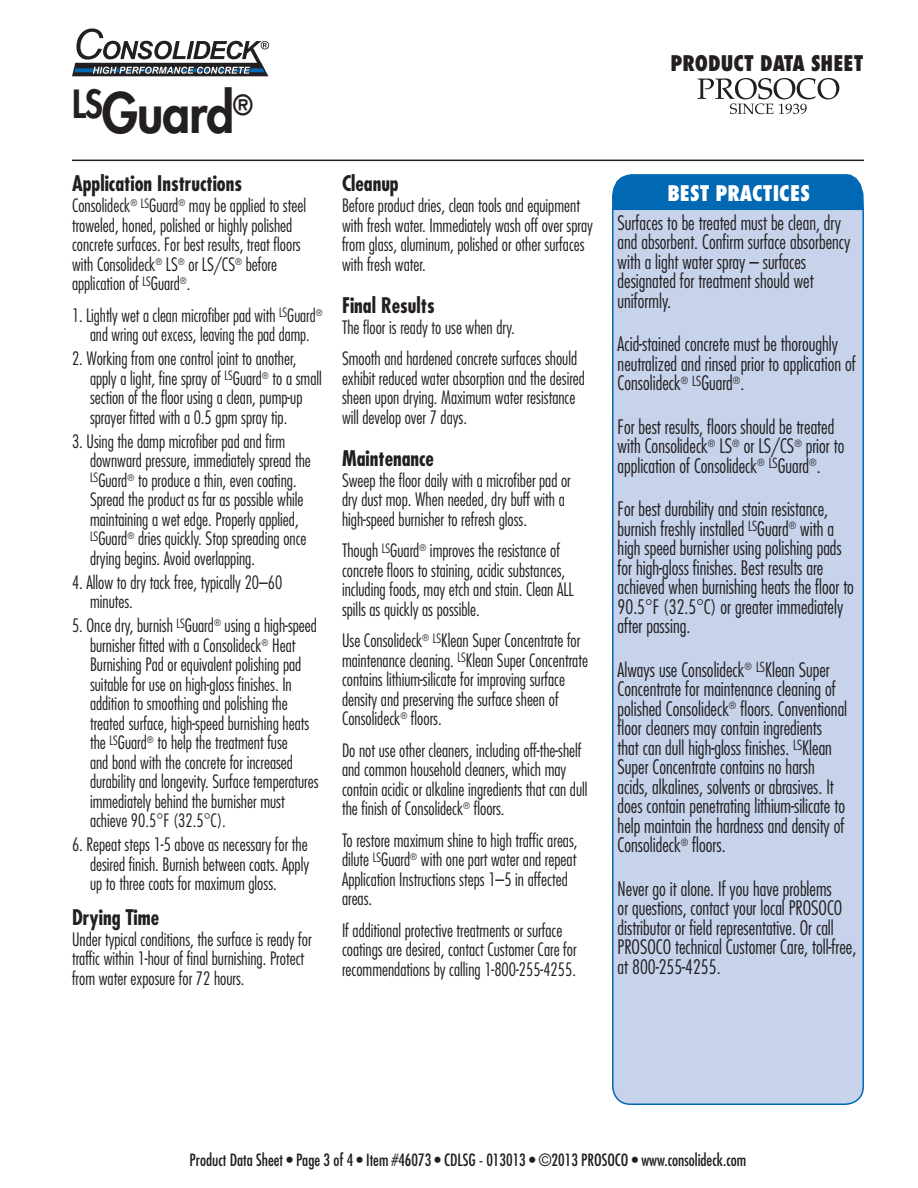
<style>
.page{position:relative;width:918px;height:1188px;background:#fff}
.page>*{position:absolute;margin:0;border:0;box-sizing:border-box;transform-origin:0 0}
._02_5_Product_Name_2{font:800 54px "Futura Std";letter-spacing:-.02em;color:#231f20;scale:.91 1}
._05_Sub-Header{font:700 condensed 21px "Futura Std";color:#231f20}
._10_Side_Box_Header{font:800 condensed 21px "Futura Std";color:#231f20}
._10_Side_Box_Header-2{font:800 condensed 21px "Futura Std";color:#fff}
._11_Side_Box_Body_Co{font:300 condensed 19.5px/19.5px "Futura Std";color:#231f20}
._06_Body_Copy{font:300 condensed 18px/19.5px "Futura Std";color:#231f20}
._07_Bullet_Paragraph{font:300 condensed 18px/19.5px "Futura Std";color:#231f20}
._07_Bullet_Paragraph-2{font:300 condensed 18px/19.5px "Futura Std";color:#231f20;text-align:center;scale:.95 1}
._99_Item_Box{font:condensed 16.5px "Futura Std";color:#231f20}
</style>
<div class="page">
<svg style="left:72px;top:28px;width:197px;height:48px"></svg>
<div style="left:613px;top:195px;width:250px;height:909px;background:#c6d3eb;border-radius:18px"></div>
<div style="left:612px;top:194px;width:252px;height:911px;border:2px solid #0168b3;border-radius:18px"></div>
<svg style="left:612px;top:174px;width:252px;height:37px;background:#1573b8"></svg>
<div style="left:638px;top:182px;width:202px;height:21px;background:#0168b3"></div>
<hr style="left:72px;top:160px;width:792px;height:1px;background:#231f20">
<svg style="left:698px;top:78px;width:141px;height:36px"></svg>
<p class="_02_5_Product_Name_2" style="left:72px;top:79px;width:200px"><sup>ls</sup>Guard<sup>®</sup></p>
<p class="_05_Sub-Header" style="left:72px;top:171px;width:172px">Application Instructions</p>
<p class="_06_Body_Copy" style="left:72px;top:196px;width:236px">Consolideck<sup>®</sup> <sup>LS</sup>Guard<sup>®</sup> may be applied to steel troweled, honed, polished or highly polished concrete surfaces. For best results, treat floors with Consolideck<sup>®</sup> LS<sup>®</sup> or LS/CS<sup>®</sup> before application of <sup>LS</sup>Guard<sup>®</sup>.</p>
<p class="_07_Bullet_Paragraph-2" style="left:72px;top:306px;width:265px">1. Lightly wet a clean microfiber pad with <sup>LS</sup>Guard<sup>® </sup>and wring out excess, leaving the pad damp.</p>
<p class="_07_Bullet_Paragraph" style="left:90px;top:349px;width:233px;text-indent:-18px">2. Working from one control joint to another, apply a light, fine spray of <sup>LS</sup>Guard<sup>®</sup> to a small section of the floor using a clean, pump-up sprayer fitted with a 0.5 gpm spray tip.</p>
<p class="_07_Bullet_Paragraph" style="left:90px;top:432px;width:222px;text-indent:-18px">3. Using the damp microfiber pad and firm downward pressure, immediately spread the <sup>LS</sup>Guard<sup>®</sup> to produce a thin, even coating.<br>Spread the product as far as possible while maintaining a wet edge. Properly applied, <sup>LS</sup>Guard<sup>®</sup> dries quickly. Stop spreading once drying begins. Avoid overlapping.</p>
<p class="_07_Bullet_Paragraph" style="left:90px;top:573px;width:194px;text-indent:-18px">4. Allow to dry tack free, typically 20–60 minutes.</p>
<p class="_07_Bullet_Paragraph" style="left:90px;top:616px;width:230px;text-indent:-18px">5. Once dry, burnish <sup>LS</sup>Guard<sup>®</sup> using a high-speed burnisher fitted with a Consolideck<sup>®</sup> Heat Burnishing Pad or equivalent polishing pad suitable for use on high-gloss finishes. In addition to smoothing and polishing the treated surface, high-speed burnishing heats the <sup>LS</sup>Guard<sup>®</sup> to help the treatment fuse<br>and bond with the concrete for increased durability and longevity. Surface temperatures immediately behind the burnisher must achieve 90.5°F (32.5°C).</p>
<p class="_07_Bullet_Paragraph" style="left:90px;top:835px;width:221px;text-align:justify;text-indent:-18px">6. Repeat steps 1‑5 above as necessary for the desired finish. Burnish between coats. Apply up to three coats for maximum gloss.</p>
<p class="_05_Sub-Header" style="left:72px;top:904px;width:89px">Drying Time</p>
<p class="_06_Body_Copy" style="left:72px;top:930px;width:241px">Under typical conditions, the surface is ready for traffic within 1-hour of final burnishing. Protect from water exposure for 72 hours.</p>
<p class="_05_Sub-Header" style="left:342px;top:171px;width:58px">Cleanup</p>
<p class="_06_Body_Copy" style="left:342px;top:196px;width:253px">Before product dries, clean tools and equipment with fresh water. Immediately wash off over spray from glass, aluminum, polished or other surfaces with fresh water.</p>
<p class="_05_Sub-Header" style="left:342px;top:292px;width:94px">Final Results</p>
<p class="_06_Body_Copy" style="left:342px;top:318px;width:174px">The floor is ready to use when dry.</p>
<p class="_06_Body_Copy" style="left:342px;top:349px;width:245px">Smooth and hardened concrete surfaces should exhibit reduced water absorption and the desired sheen upon drying. Maximum water resistance will develop over 7 days.</p>
<p class="_05_Sub-Header" style="left:342px;top:445px;width:94px">Maintenance</p>
<p class="_06_Body_Copy" style="left:342px;top:471px;width:230px">Sweep the floor daily with a microfiber pad or dry dust mop. When needed, dry buff with a high-speed burnisher to refresh gloss.</p>
<p class="_06_Body_Copy" style="left:342px;top:541px;width:233px">Though <sup>LS</sup>Guard<sup>®</sup> improves the resistance of concrete floors to staining, acidic substances, including foods, may etch and stain. Clean ALL spills as quickly as possible.</p>
<p class="_06_Body_Copy" style="left:342px;top:631px;width:248px">Use Consolideck<sup>®</sup> <sup>LS</sup>Klean Super Concentrate for maintenance cleaning. <sup>LS</sup>Klean Super Concentrate contains lithium-silicate for improving surface density and preserving the surface sheen of Consolideck<sup>®</sup> floors.</p>
<p class="_06_Body_Copy" style="left:342px;top:741px;width:247px">Do not use other cleaners, including off-the-shelf and common household cleaners, which may contain acidic or alkaline ingredients that can dull the finish of Consolideck<sup>®</sup> floors.</p>
<p class="_06_Body_Copy" style="left:342px;top:831px;width:237px">To restore maximum shine to high traffic areas, dilute <sup>LS</sup>Guard<sup>®</sup> with one part water and repeat Application Instructions steps 1–5 in affected areas.</p>
<p class="_06_Body_Copy" style="left:342px;top:921px;width:236px">If additional protective treatments or surface coatings are desired, contact Customer Care for recommendations by calling 1-800-255-4255.</p>
<p class="_10_Side_Box_Header" style="left:671px;top:50px;width:194px">PRODUCT DATA SHEET</p>
<p class="_10_Side_Box_Header-2" style="left:667px;top:180px;width:144px">BEST PRACTICES</p>
<p class="_11_Side_Box_Body_Co" style="left:618px;top:213px;width:234px">Surfaces to be treated must be clean, dry and absorbent. Confirm surface absorbency with a light water spray – surfaces designated for treatment should wet uniformly.</p>
<p class="_11_Side_Box_Body_Co" style="left:618px;top:334px;width:240px">Acid-stained concrete must be thoroughly neutralized and rinsed prior to application of<br>Consolideck<sup>®</sup> <sup>LS</sup>Guard<sup>®</sup>.</p>
<p class="_11_Side_Box_Body_Co" style="left:618px;top:417px;width:228px">For best results, floors should be treated with Consolideck<sup>®</sup> LS<sup>®</sup> or LS/CS<sup>®</sup> prior to application of Consolideck<sup>®</sup> <sup>LS</sup>Guard<sup>®</sup>.</p>
<p class="_11_Side_Box_Body_Co" style="left:618px;top:499px;width:238px">For best durability and stain resistance, burnish freshly installed <sup>LS</sup>Guard<sup>®</sup> with a high speed burnisher using polishing pads for high-gloss finishes. Best results are achieved when burnishing heats the floor to 90.5°F (32.5°C) or greater immediately after passing.</p>
<p class="_11_Side_Box_Body_Co" style="left:618px;top:660px;width:231px">Always use Consolideck<sup>®</sup> <sup>LS</sup>Klean Super Concentrate for maintenance cleaning of polished Consolideck<sup>®</sup> floors. Conventional floor cleaners may contain ingredients that can dull high-gloss finishes. <sup>LS</sup>Klean Super Concentrate contains no harsh acids, alkalines, solvents or abrasives. It does contain penetrating lithium-silicate to help maintain the hardness and density of Consolideck<sup>®</sup> floors.</p>
<p class="_11_Side_Box_Body_Co" style="left:618px;top:879px;width:240px">Never go it alone. If you have problems<br>or questions, contact your local PROSOCO distributor or field representative. Or call PROSOCO technical Customer Care, toll-free, at 800-255-4255.</p>
<p class="_99_Item_Box" style="left:190px;top:1150px;width:558px">Product Data Sheet • Page 3 of 4 • Item #46073 • CDLSG - 013013 • ©2013 PROSOCO • www.consolideck.com</p>
</div>
